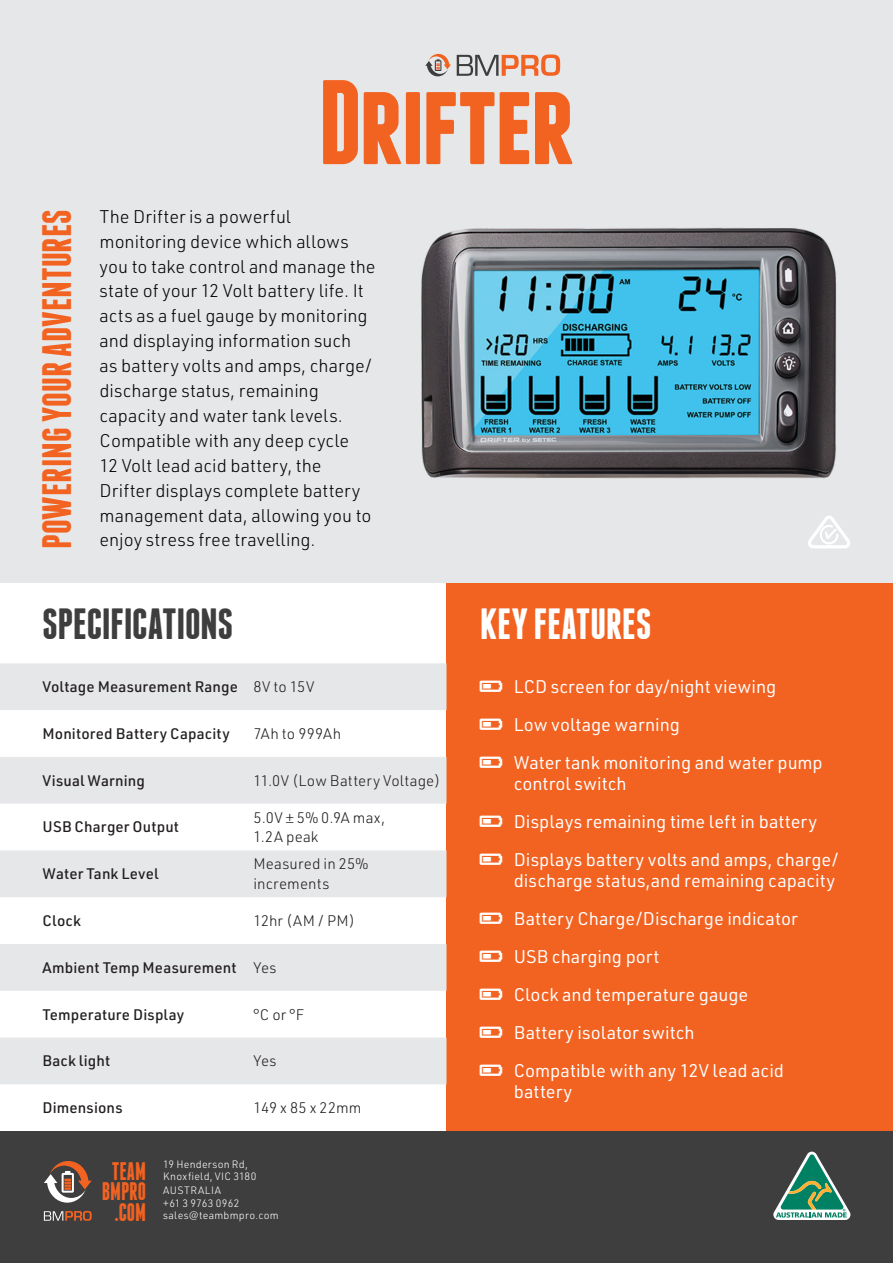
<style>
.page{position:relative;width:893px;height:1263px;background:#fff}
.page>*{position:absolute;margin:0;border:0;box-sizing:border-box;transform-origin:0 0}
.t1{font:700 120px "Franchise";letter-spacing:-.03em;color:#f26221}
.Key_Features_MED{font:700 43.5px "Franchise";letter-spacing:-.01em;color:#3e3e3f}
.Key_Features_MED-2{font:700 43.5px "Franchise";letter-spacing:-.005em;color:#fff}
.Manual_HEADER_1{font:700 40.95px "Franchise";color:#f26221}
.Manual_HEADER_1-2{font:700 25.35px "Franchise";color:#f26221;scale:.9 1}
.Intro_MED_12{font:300 18px/24.9px "URWDIN";color:#040503}
.t2{font:18px/21px "URWDIN";color:#fff}
.Spec_Med{font:500 15px "URWDIN";letter-spacing:.01em;color:#231f20}
.Spec_Med-2{font:300 15px/19.5px "URWDIN";letter-spacing:.01em;color:#231f20}
.Manual_HEADER_1-3{font:300 10.5px/12px "URWDIN";letter-spacing:.025em;color:#fff}
.Manual_HEADER_1-4{font:300 10.5px/13.5px "URWDIN";letter-spacing:.045em;color:#fff}
</style>
<div class="page">
<div style="left:446px;top:583px;width:447px;height:548px;background:#f26221"></div>
<div style="left:0;top:1131px;width:893px;height:132px;background:#3e3e3f"></div>
<div style="left:0;top:0;width:893px;height:583px;background:#e6e7e9"></div>
<svg style="left:457px;top:54px;width:103px;height:22px"></svg>
<svg style="left:425px;top:54px;width:26px;height:22px"></svg>
<svg style="left:808px;top:516px;width:42px;height:32px"></svg>
<svg style="left:773px;top:1151px;width:77px;height:69px"></svg>
<svg style="left:44px;top:1211px;width:48px;height:10px"></svg>
<svg style="left:44px;top:1161px;width:48px;height:41px"></svg>
<img style="left:421px;top:227px;width:416px;height:252px">
<svg style="left:0;top:663px;width:446px;height:421px;fill:#e6e7e9"></svg>
<p class="Manual_HEADER_1" style="left:38px;top:549px;width:341px;rotate:-90deg">POWERING YOUR ADVENTURES</p>
<p class="t1" style="left:318px;top:66px;width:259px">Drifter</p>
<p class="Intro_MED_12" style="left:100px;top:203px;width:277px">The Drifter is a powerful monitoring device which allows you to take control and manage the state of your 12 Volt battery life. It acts as a fuel gauge by monitoring and displaying information such<br>as battery volts and amps, charge/ discharge status, remaining capacity and water tank levels.<br>Compatible with any deep cycle<br>12 Volt lead acid battery, the<br>Drifter displays complete battery management data, allowing you to enjoy stress free travelling.</p>
<p class="Key_Features_MED" style="left:43px;top:604px;width:192px">SPECIFICATIONS</p>
<p class="Key_Features_MED-2" style="left:480px;top:604px;width:173px">KEY FEATURES</p>
<p class="Spec_Med" style="left:43px;top:677px;width:197px">Voltage Measurement Range</p>
<p class="Spec_Med-2" style="left:253px;top:677px;width:62px">8V to 15V</p>
<p class="Spec_Med" style="left:43px;top:723px;width:189px">Monitored Battery Capacity</p>
<p class="Spec_Med-2" style="left:253px;top:723px;width:89px">7Ah to 999Ah</p>
<p class="Spec_Med" style="left:43px;top:770px;width:104px">Visual Warning</p>
<p class="Spec_Med-2" style="left:253px;top:770px;width:188px">11.0V (Low Battery Voltage)</p>
<p class="Spec_Med" style="left:43px;top:817px;width:138px">USB Charger Output</p>
<p class="Spec_Med-2" style="left:253px;top:807px;width:133px">5.0V ± 5% 0.9A max,<br>1.2A peak</p>
<p class="Spec_Med" style="left:43px;top:864px;width:118px">Water Tank Level</p>
<p class="Spec_Med-2" style="left:253px;top:854px;width:116px">Measured in 25% increments</p>
<p class="Spec_Med" style="left:43px;top:910px;width:40px">Clock</p>
<p class="Spec_Med-2" style="left:253px;top:910px;width:103px">12hr (AM / PM)</p>
<p class="Spec_Med" style="left:43px;top:957px;width:196px">Ambient Temp Measurement</p>
<p class="Spec_Med-2" style="left:253px;top:957px;width:25px">Yes</p>
<p class="Spec_Med" style="left:43px;top:1004px;width:143px">Temperature Display</p>
<p class="Spec_Med-2" style="left:253px;top:1004px;width:52px">°C or °F</p>
<p class="Spec_Med" style="left:43px;top:1051px;width:69px">Back light</p>
<p class="Spec_Med-2" style="left:253px;top:1051px;width:25px">Yes</p>
<p class="Spec_Med" style="left:43px;top:1098px;width:82px">Dimensions</p>
<p class="Spec_Med-2" style="left:253px;top:1097px;width:110px">149 x 85 x 22mm</p>
<p class="Manual_HEADER_1-2" style="left:112px;top:1159px;width:40px">TEAM</p>
<p class="Manual_HEADER_1-2" style="left:102px;top:1180px;width:51px">BMPRO</p>
<p class="Manual_HEADER_1-2" style="left:115px;top:1200px;width:36px">.COM</p>
<p class="Manual_HEADER_1-3" style="left:163px;top:1158px;width:95px">19 Henderson Rd,<br>Knoxfield, VIC 3180</p>
<p class="Manual_HEADER_1-4" style="left:163px;top:1183px;width:78px">AUSTRALIA +61 3 9763 0962</p>
<p class="Manual_HEADER_1-3" style="left:163px;top:1209px;width:117px">sales@teambmpro.com</p>
<p class="t2" style="left:514px;top:676px;width:264px">LCD screen for day/night viewing</p>
<p class="t2" style="left:514px;top:714px;width:168px">Low voltage warning</p>
<p class="t2" style="left:514px;top:752px;width:311px">Water tank monitoring and water pump control switch</p>
<p class="t2" style="left:514px;top:811px;width:305px">Displays remaining time left in battery</p>
<p class="t2" style="left:514px;top:849px;width:326px">Displays battery volts and amps, charge/ discharge status,and remaining capacity</p>
<p class="t2" style="left:514px;top:908px;width:285px">Battery Charge/Discharge indicator</p>
<p class="t2" style="left:514px;top:946px;width:147px">USB charging port</p>
<p class="t2" style="left:514px;top:984px;width:236px">Clock and temperature gauge</p>
<p class="t2" style="left:514px;top:1022px;width:183px">Battery isolator switch</p>
<p class="t2" style="left:514px;top:1060px;width:272px">Compatible with any 12V lead acid battery</p>
</div>
